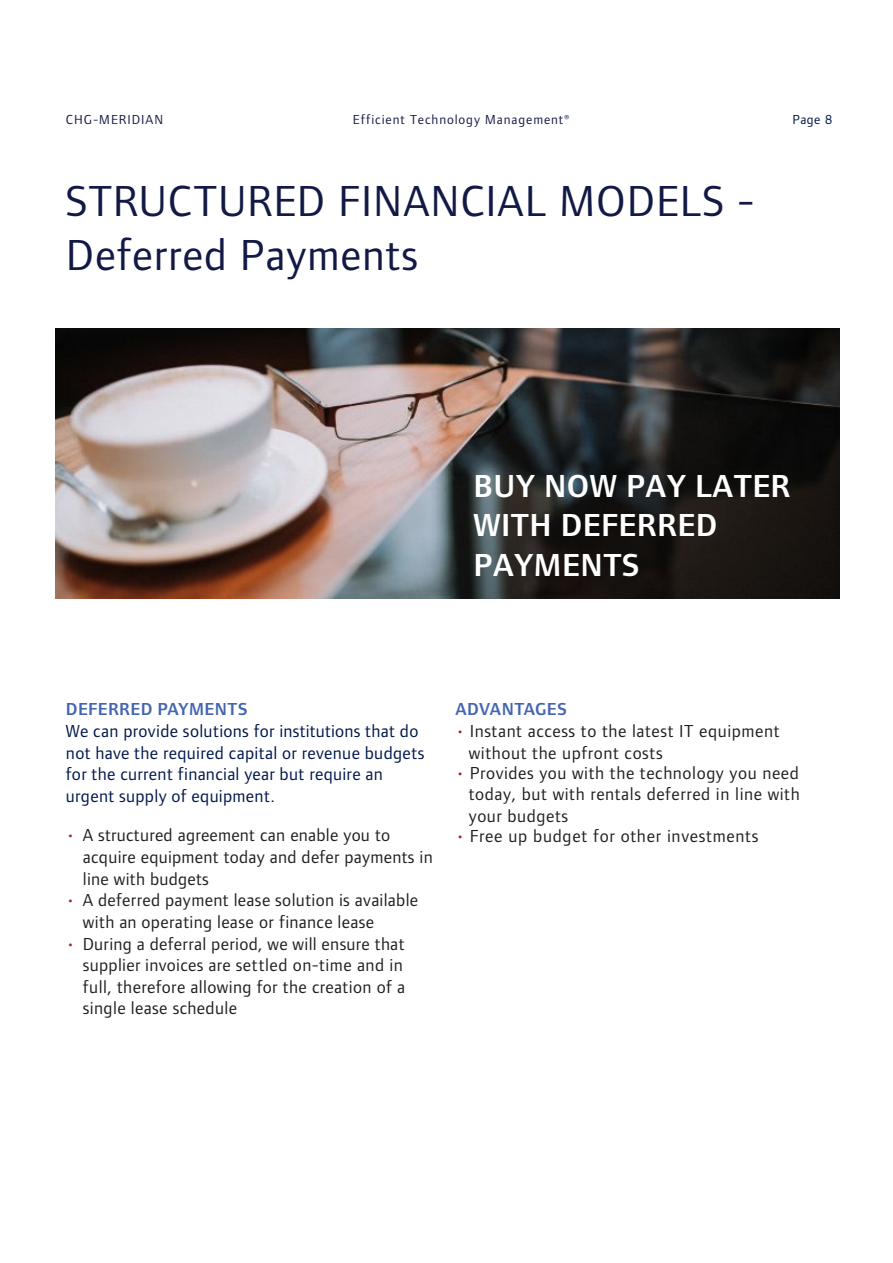
<style>
.page{position:relative;width:893px;height:1263px;background:#fff}
.page>*{position:absolute;margin:0;border:0;box-sizing:border-box;transform-origin:0 0}
.t1{font:45px/54px "Foundry Form Sans OT2";letter-spacing:.02em;color:#121945}
.t2{font:600 33px/39.6px "Foundry Form Sans OT2";letter-spacing:.015em;color:#fff}
.t3{font:18px/21.6px "Foundry Form Sans OT2";letter-spacing:.02em;color:#231f20}
.t4{font:18px/21.6px "Foundry Form Sans OT2";letter-spacing:.02em;color:#00174a}
.t5{font:18px "Foundry Form Sans OT2";letter-spacing:.04em;color:#231f20}
.t6{font:600 18px "Foundry Form Sans OT2";letter-spacing:.025em;color:#4465af}
.t7{font:13.5px "Foundry Form Sans OT2";letter-spacing:.07em;color:#171949}
.t8{font:13.5px "Foundry Form Sans OT2";color:#001649}
.s1{color:#00174a}
.s2{color:#a82426}
</style>
<div class="page">
<img style="left:55px;top:329px;width:785px;height:269px">
<p class="t7" style="left:66px;top:110px;width:99px">CHG-MERIDIAN</p>
<p class="t7" style="left:353px;top:113px;width:218px">Efficient Technology Management<span class="s1">®</span></p>
<p class="t8" style="left:792px;top:110px;width:41px">Page 8</p>
<h1 class="t1" style="left:66px;top:171px;width:690px">STRUCTURED FINANCIAL MODELS -<br>Deferred Payments</h1>
<h2 class="t2" style="left:474px;top:467px;width:318px">BUY NOW PAY LATER<br>WITH DEFERRED<br>PAYMENTS</h2>
<p class="t6" style="left:66px;top:696px;width:183px">DEFERRED PAYMENTS</p>
<p class="t4" style="left:66px;top:719px;width:360px">We can provide solutions for institutions that do not have the required capital or revenue budgets for the current financial year but require an urgent supply of equipment.</p>
<p class="t3" style="left:83px;top:825px;width:351px;text-indent:-17px"><span class="s2">•</span> A structured agreement can enable you to acquire equipment today and defer payments in line with budgets</p>
<p class="t3" style="left:83px;top:888px;width:337px;text-indent:-17px"><span class="s2">•</span> A deferred payment lease solution is available with an operating lease or finance lease</p>
<p class="t3" style="left:83px;top:931px;width:324px;text-indent:-17px"><span class="s2">•</span> During a deferral period, we will ensure that supplier invoices are settled on-time and in full, therefore allowing for the creation of a single lease schedule</p>
<p class="t6" style="left:455px;top:696px;width:113px">ADVANTAGES</p>
<p class="t3" style="left:469px;top:721px;width:312px;text-indent:-13px"><span class="s2">•</span> Instant access to the latest IT equipment without the upfront costs</p>
<p class="t3" style="left:469px;top:762px;width:332px;text-align:justify;text-indent:-13px"><span class="s2">•</span> Provides you with the technology you need today, but with rentals deferred in line with your budgets</p>
<p class="t5" style="left:455px;top:826px;width:305px"><span class="s2">•</span> Free up budget for other investments</p>
</div>
